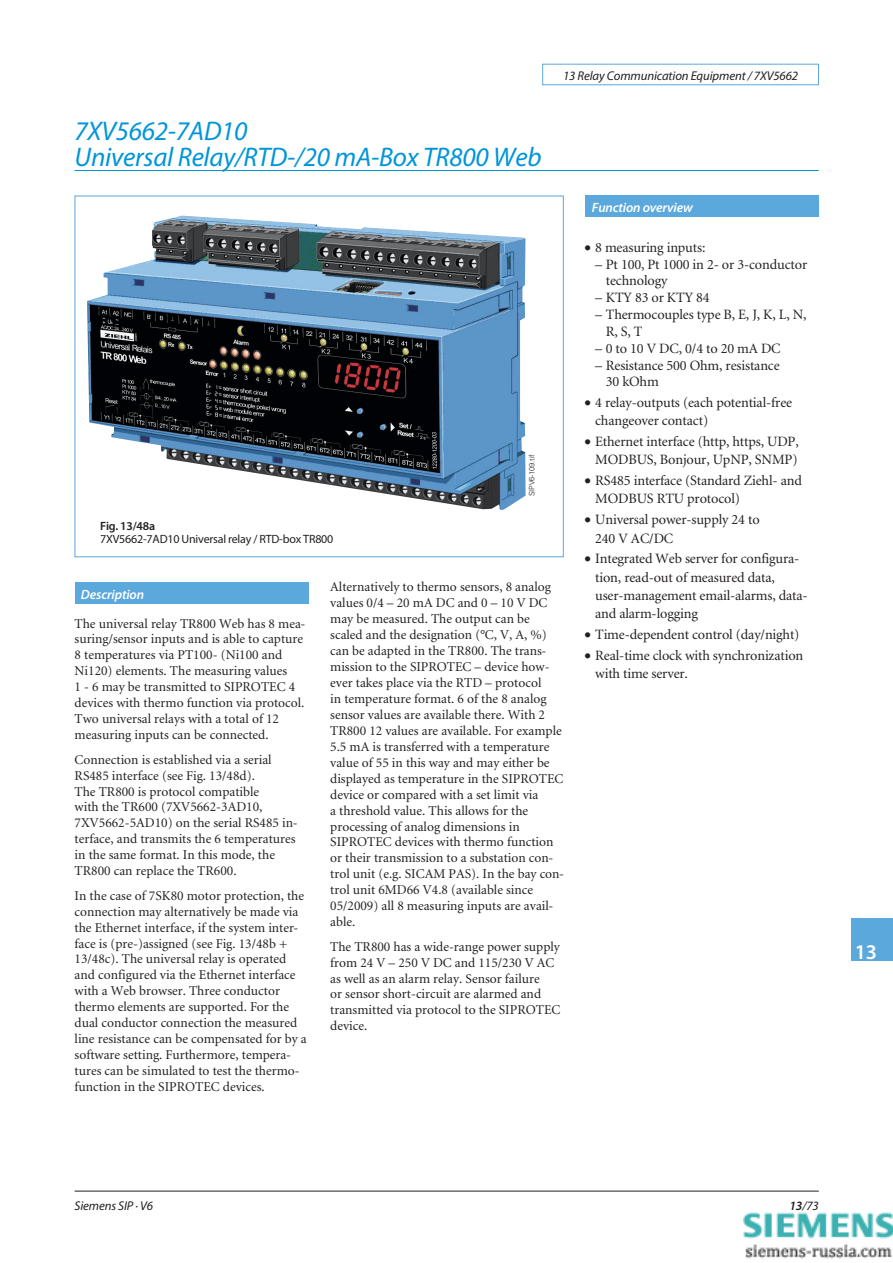
<style>
.page{position:relative;width:893px;height:1263px;background:#fff}
.page>*{position:absolute;margin:0;border:0;box-sizing:border-box;transform-origin:0 0}
.t1{font:italic 27px/25.5px "Myriad Pro";letter-spacing:-.01em;color:#0095d9}
.t2{font:300 21px "Myriad Pro";color:#fff}
.t3{font:14.25px/18px "Minion";letter-spacing:-.01em;color:#231f20}
.t4{font:13.5px/15.9px "Minion";color:#231f20}
.t5{font:italic 300 13.5px "Myriad Pro";letter-spacing:-.01em;color:#fff}
.t6{font:italic 12.75px "Myriad Pro";letter-spacing:-.01em;color:#231f20}
.t7{font:12px "Myriad Pro";letter-spacing:-.015em;color:#231f20}
.t8{font:300 12px "Myriad Pro";letter-spacing:-.015em;color:#231f20}
.t9{font:300 7.5px "Univers";letter-spacing:-.015em;color:#231f20}
.s1{font-weight:300}
</style>
<div class="page">
<hr style="left:75px;top:170px;width:744px;height:1px;background:#0095d9">
<div style="left:75px;top:583px;width:233px;height:21px;background:#5ba8dc"></div>
<hr style="left:75px;top:1191px;width:744px;height:1px;background:#231f20">
<div style="left:542px;top:64px;width:277px;height:21px;border:1px solid #5ba8dc"></div>
<div style="left:851px;top:918px;width:42px;height:43px;background:#5ba8dc"></div>
<div style="left:585px;top:196px;width:234px;height:21px;background:#5ba8dc"></div>
<img style="left:87px;top:215px;width:439px;height:295px">
<img style="left:743px;top:1212px;width:150px;height:47px">
<h1 class="t1" style="left:75px;top:121px;width:468px">7XV5662-7AD10<br>Universal Relay/RTD-/20 mA-Box TR800 Web</h1>
<p class="t6" style="left:563px;top:71px;width:237px">13 Relay Communication Equipment / 7XV5662</p>
<p class="t8" style="left:100px;top:522px;width:56px">Fig. 13/48a</p>
<p class="t7" style="left:100px;top:532px;width:235px">7XV5662-7AD10 Universal relay / RTD-box TR800</p>
<p class="t9" style="left:529px;top:496px;width:43px;rotate:-90deg">SIPV6-109.tif</p>
<p class="t5" style="left:81px;top:589px;width:65px">Description</p>
<p class="t4" style="left:75px;top:616px;width:232px">The universal relay TR800 Web has 8 mea&shy;suring/sensor inputs and is able to capture 8 temperatures via PT100- (Ni100 and Ni120) elements. The measuring values<br>1 - 6 may be transmitted to SIPROTEC 4 devices with thermo function via protocol.<br>Two universal relays with a total of 12 measuring inputs can be connected.</p>
<p class="t4" style="left:75px;top:752px;width:225px">Connection is established via a serial RS485 interface (see Fig. 13/48d).<br>The TR800 is protocol compatible<br>with the TR600 (7XV5662-3AD10, 7XV5662-5AD10) on the serial RS485 in&shy;terface, and transmits the 6 temperatures in the same format. In this mode, the TR800 can replace the TR600.</p>
<p class="t4" style="left:75px;top:888px;width:234px">In the case of 7SK80 motor protection, the connection may alternatively be made via the Ethernet interface, if the system inter&shy;face is (pre-)assigned (see Fig. 13/48b + 13/48c). The universal relay is operated and configured via the Ethernet interface with a Web browser. Three conductor thermo elements are supported. For the dual conductor connection the measured line resistance can be compensated for by a software setting. Furthermore, tempera&shy;tures can be simulated to test the thermo&shy;function in the SIPROTEC devices.</p>
<p class="t4" style="left:330px;top:580px;width:235px">Alternatively to thermo sensors, 8 analog values 0/4 – 20 mA DC and 0 – 10 V DC may be measured. The output can be scaled and the designation (°C, V, A, %) can be adapted in the TR800. The trans&shy;mission to the SIPROTEC – device how&shy;ever takes place via the RTD – protocol<br>in temperature format. 6 of the 8 analog sensor values are available there. With 2<br>TR800 12 values are available. For example 5.5 mA is transferred with a temperature value of 55 in this way and may either be displayed as temperature in the SIPROTEC device or compared with a set limit via<br>a threshold value. This allows for the processing of analog dimensions in SIPROTEC devices with thermo function or their transmission to a substation con&shy;trol unit (e.g. SICAM PAS). In the bay con&shy;trol unit 6MD66 V4.8 (available since 05/2009) all 8 measuring inputs are avail&shy;able.</p>
<p class="t4" style="left:330px;top:939px;width:232px">The TR800 has a wide-range power supply from 24 V – 250 V DC and 115/230 V AC as well as an alarm relay. Sensor failure<br>or sensor short-circuit are alarmed and transmitted via protocol to the SIPROTEC device.</p>
<p class="t5" style="left:592px;top:203px;width:102px">Function overview</p>
<p class="t3" style="left:585px;top:239px;width:122px">• 8 measuring inputs:</p>
<p class="t3" style="left:606px;top:257px;width:203px;line-height:16.8px;text-indent:-11px">– Pt 100, Pt 1000 in 2- or 3-conductor technology</p>
<p class="t3" style="left:595px;top:290px;width:116px">– KTY 83 or KTY 84</p>
<p class="t3" style="left:606px;top:307px;width:202px;line-height:16.8px;text-indent:-11px">– Thermocouples type B, E, J, K, L, N,<br>R,S, T</p>
<p class="t3" style="left:595px;top:340px;width:187px">– 0to 10V DC,0/4to 20mADC</p>
<p class="t3" style="left:606px;top:358px;width:175px;line-height:16.8px;text-indent:-11px">– Resistance 500 Ohm, resistance<br>30 kOhm</p>
<p class="t3" style="left:595px;top:395px;width:198px;text-indent:-11px">• 4 relay-outputs (each potential-free changeover contact)</p>
<p class="t3" style="left:585px;top:434px;width:216px;text-align:right">• Ethernet interface (http, https, UDP,<br>MODBUS, Bonjour, UpNP, SNMP)</p>
<p class="t3" style="left:595px;top:473px;width:208px;text-indent:-11px">• RS485 interface (Standard Ziehl- and<br>MODBUS RTU protocol)</p>
<p class="t3" style="left:595px;top:512px;width:166px;text-indent:-11px">• Universal power-supply 24 to<br>240 V AC/DC</p>
<p class="t3" style="left:595px;top:551px;width:214px;text-indent:-11px">• Integrated Web server for configura&shy;tion, read-out of measured data, user-management email-alarms, data&shy;and alarm-logging</p>
<p class="t3" style="left:585px;top:626px;width:217px">• Time-dependent control (day/night)</p>
<p class="t3" style="left:595px;top:647px;width:210px;text-indent:-11px">• Real-time clock with synchronization with time server.</p>
<h2 class="t2" style="left:855px;top:945px;width:24px">13</h2>
<p class="t6" style="left:75px;top:1201px;width:80px">Siemens SIP · V6</p>
<p class="t6" style="left:789px;top:1201px;width:31px"><span class="s1">13</span>/73</p>
</div>
